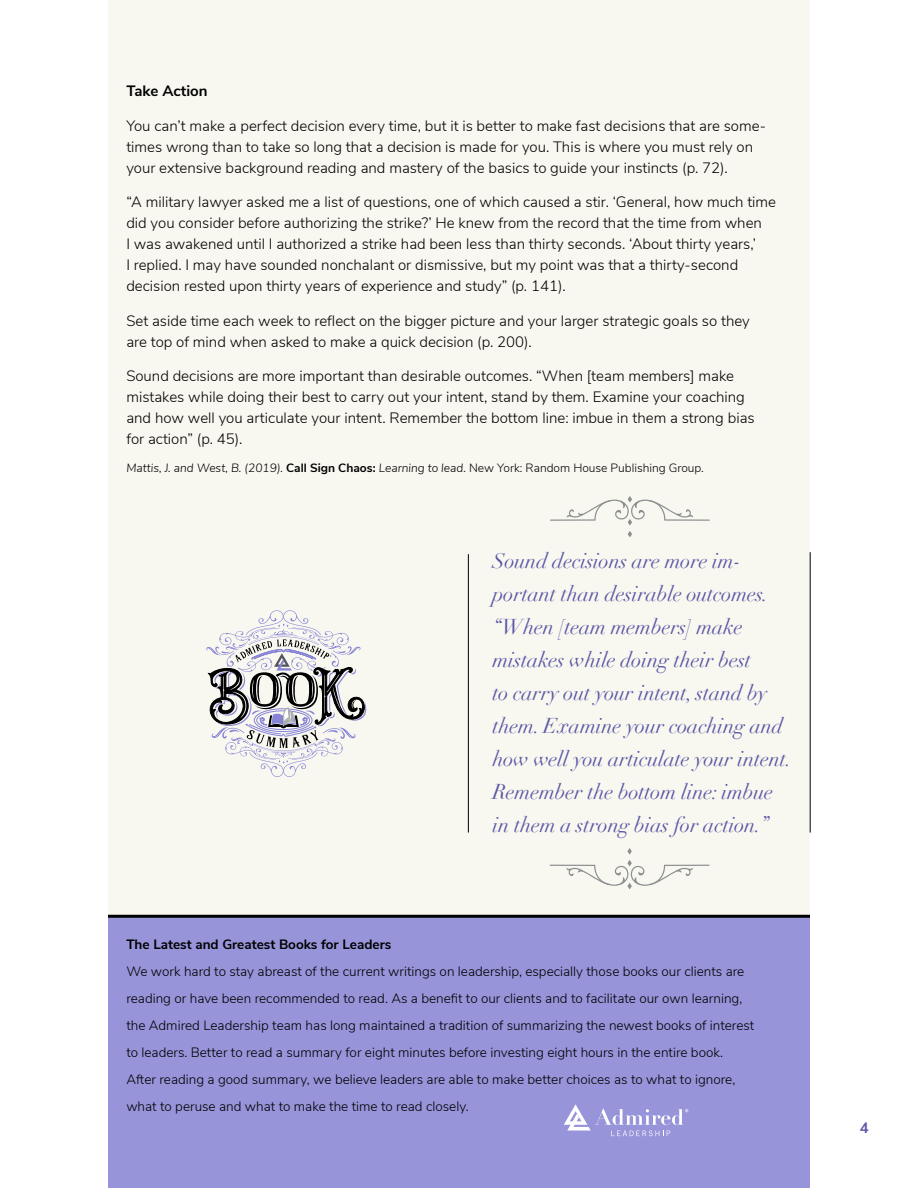
<style>
.page{position:relative;width:918px;height:1188px;background:#fff}
.page>*{position:absolute;margin:0;border:0;box-sizing:border-box;transform-origin:0 0}
.t1{font:italic 21px/33px "Didot";letter-spacing:-.01em;color:#5b57a6}
.t2{font:300 15px/21px "Nunito Sans";color:#000}
.t3{font:700 15px "Nunito Sans";color:#000}
.t4{font:700 15px "Nunito Sans";color:#5b57a6}
.t5{font:300 13.5px/27px "Nunito Sans";color:#000}
.t6{font:700 13.5px "Nunito Sans";color:#000}
.t7{font:italic 300 12px "Nunito Sans";color:#000}
.s1{font-weight:700;font-style:normal}
.s2{font-style:normal}
</style>
<div class="page">
<div style="left:108px;top:0;width:702px;height:1188px;background:#f9f8f0"></div>
<div style="left:108px;top:917px;width:702px;height:271px;background:#9794da"></div>
<svg style="left:564px;top:1104px;width:124px;height:32px"></svg>
<hr style="left:108px;top:915px;width:702px;height:3px;background:#000">
<hr style="left:468px;top:554px;width:1px;height:279px;background:#000">
<hr style="left:810px;top:552px;width:1px;height:281px;background:#000">
<svg style="left:628px;top:531px;width:4px;height:6px"></svg>
<svg style="left:550px;top:496px;width:160px;height:29px"></svg>
<svg style="left:627px;top:848px;width:5px;height:6px"></svg>
<svg style="left:550px;top:860px;width:160px;height:29px"></svg>
<svg style="left:206px;top:610px;width:161px;height:167px"></svg>
<p class="t3" style="left:126px;top:80px;width:83px">Take Action</p>
<p class="t2" style="left:126px;top:114px;width:641px">You can’t make a perfect decision every time, but it is better to make fast decisions that are some&shy;times wrong than to take so long that a decision is made for you. This is where you must rely on your extensive background reading and mastery of the basics to guide your instincts (p. 72).</p>
<p class="t2" style="left:126px;top:191px;width:651px">“A military lawyer asked me a list of questions, one of which caused a stir. ‘General, how much time did you consider before authorizing the strike?’ He knew from the record that the time from when<br>I was awakened until I authorized a strike had been less than thirty seconds. ‘About thirty years,’<br>I replied. I may have sounded nonchalant or dismissive, but my point was that a thirty-second decision rested upon thirty years of experience and study” (p. 141).</p>
<p class="t2" style="left:126px;top:309px;width:625px">Set aside time each week to reflect on the bigger picture and your larger strategic goals so they are top of mind when asked to make a quick decision (p. 200).</p>
<p class="t2" style="left:126px;top:365px;width:630px">Sound decisions are more important than desirable outcomes. “When [team members] make mistakes while doing their best to carry out your intent, stand by them. Examine your coaching and how well you articulate your intent. Remember the bottom line: imbue in them a strong bias for action” (p. 45).</p>
<p class="t7" style="left:126px;top:459px;width:579px">Mattis, J. and West, B. (2019). <span class="s1">Call Sign Chaos:</span> Learning to lead. <span class="s2">New York: Random House Publishing Group.</span></p>
<p class="t1" style="left:492px;top:545px;width:301px">Sound decisions are more im&shy;portant than desirable outcomes. “When [team members] make mistakes while doing their best<br>to carry out your intent, stand by them. Examine your coaching and how well you articulate your intent.<br>Remember the bottom line: imbue in them a strong bias for action.”</p>
<p class="t6" style="left:126px;top:934px;width:266px">The Latest and Greatest Books for Leaders</p>
<p class="t5" style="left:126px;top:957px;width:629px">We work hard to stay abreast of the current writings on leadership, especially those books our clients are reading or have been recommended to read. As a benefit to our clients and to facilitate our own learning, the Admired Leadership team has long maintained a tradition of summarizing the newest books of interest to leaders. Better to read a summary for eight minutes before investing eight hours in the entire book.<br>After reading a good summary, we believe leaders are able to make better choices as to what to ignore, what to peruse and what to make the time to read closely.</p>
<p class="t4" style="left:860px;top:1117px;width:10px">4</p>
</div>
